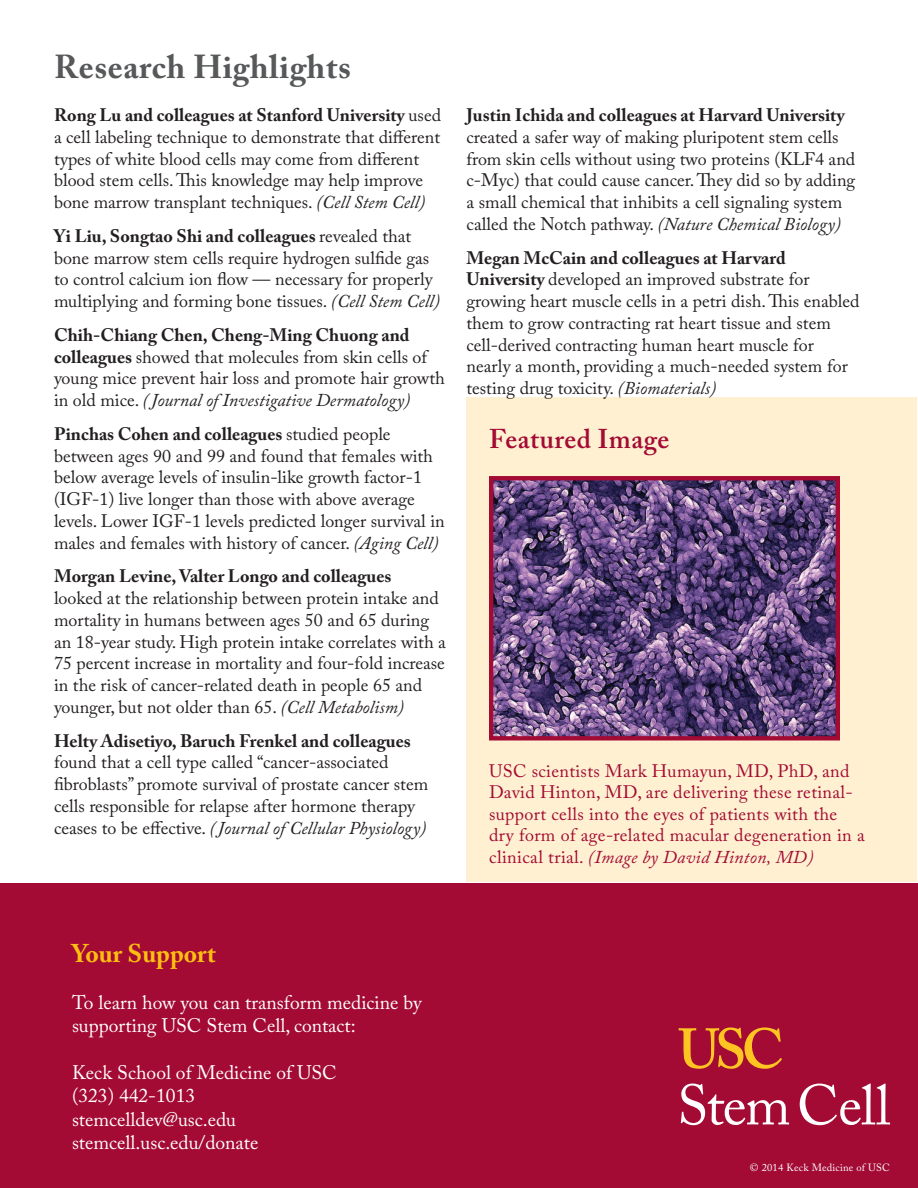
<style>
.page{position:relative;width:918px;height:1188px;background:#fff}
.page>*{position:absolute;margin:0;border:0;box-sizing:border-box;transform-origin:0 0}
.t1{font:700 33px "Adobe Caslon Pro";letter-spacing:.02em;color:#57585a}
.t2{font:600 27px "Adobe Caslon Pro";letter-spacing:.02em;color:#a30a34}
.t3{font:700 25.5px "Adobe Caslon Pro";color:#fdbe12}
.t4{font:19.5px/23.4px "Adobe Caslon Pro";color:#fff}
.t5{font:18px/21.8px "Adobe Caslon Pro";color:#231f20}
.t6{font:18px/21.6px "Adobe Caslon Pro";letter-spacing:.02em;color:#a30a34}
.t7{font:700 18px "Adobe Caslon Pro";color:#231f20}
.t8{font:10.5px "Adobe Caslon Pro";letter-spacing:.02em;color:#fff}
.s1{font-weight:700}
.s2{font-style:italic}
</style>
<div class="page">
<div style="left:466px;top:398px;width:451px;height:484px;background:#fef0d0"></div>
<div style="left:0;top:884px;width:918px;height:304px;background:#a30a34"></div>
<img style="left:494px;top:481px;width:341px;height:255px">
<div style="left:489px;top:476px;width:351px;height:265px;border:4px solid #a30a34"></div>
<svg style="left:681px;top:1084px;width:108px;height:41px"></svg>
<svg style="left:800px;top:1084px;width:90px;height:41px"></svg>
<svg style="left:679px;top:1027px;width:103px;height:42px"></svg>
<h1 class="t1" style="left:54px;top:48px;width:298px">Research Highlights</h1>
<p class="t5" style="left:54px;top:104px;width:389px"><span class="s1">Rong Lu and colleagues at Stanford University</span> used a cell labeling technique to demonstrate that different types of white blood cells may come from different blood stem cells. This knowledge may help improve bone marrow transplant techniques. <span class="s2">(Cell Stem Cell)</span></p>
<p class="t5" style="left:54px;top:225px;width:388px"><span class="s1">Yi Liu, Songtao Shi and colleagues</span> revealed that bone marrow stem cells require hydrogen sulfide gas to control calcium ion flow — necessary for properly multiplying and forming bone tissues. <span class="s2">(Cell Stem Cell)</span></p>
<p class="t5" style="left:54px;top:324px;width:392px"><span class="s1">Chih-Chiang Chen, Cheng-Ming Chuong and colleagues</span> showed that molecules from skin cells of young mice prevent hair loss and promote hair growth in old mice. <span class="s2">( Journal of Investigative Dermatology)</span></p>
<p class="t5" style="left:54px;top:423px;width:392px"><span class="s1">Pinchas Cohen and colleagues</span> studied people between ages 90 and 99 and found that females with below average levels of insulin-like growth factor-1 (IGF-1) live longer than those with above average levels. Lower IGF-1 levels predicted longer survival in males and females with history of cancer. <span class="s2">(Aging Cell)</span></p>
<p class="t7" style="left:54px;top:566px;width:339px">Morgan Levine, Valter Longo and colleagues</p>
<p class="t5" style="left:54px;top:587px;width:393px">looked at the relationship between protein intake and mortality in humans between ages 50 and 65 during an 18-year study. High protein intake correlates with a 75 percent increase in mortality and four-fold increase in the risk of cancer-related death in people 65 and younger, but not older than 65. <span class="s2">(Cell Metabolism)</span></p>
<p class="t7" style="left:54px;top:730px;width:358px">Helty Adisetiyo, Baruch Frenkel and colleagues</p>
<p class="t5" style="left:54px;top:751px;width:376px">found that a cell type called “cancer-associated fibroblasts” promote survival of prostate cancer stem cells responsible for relapse after hormone therapy ceases to be effective. <span class="s2">( Journal of Cellular Physiology)</span></p>
<p class="t7" style="left:467px;top:104px;width:380px">Justin Ichida and colleagues at Harvard University</p>
<p class="t5" style="left:467px;top:126px;width:390px">created a safer way of making pluripotent stem cells from skin cells without using two proteins (KLF4 and c-Myc) that could cause cancer. They did so by adding a small chemical that inhibits a cell signaling system called the Notch pathway. <span class="s2">(Nature Chemical Biology)</span></p>
<p class="t5" style="left:467px;top:246px;width:395px"><span class="s1">Megan McCain and colleagues at Harvard University</span> developed an improved substrate for growing heart muscle cells in a petri dish. This enabled them to grow contracting rat heart tissue and stem cell-derived contracting human heart muscle for nearly a month, providing a much-needed system for testing drug toxicity. <span class="s2">(Biomaterials)</span></p>
<h2 class="t2" style="left:489px;top:423px;width:182px">Featured Image</h2>
<p class="t6" style="left:489px;top:760px;width:377px">USC scientists Mark Humayun, MD, PhD, and David Hinton, MD, are delivering these retinal&shy;support cells into the eyes of patients with the dry form of age-related macular degeneration in a clinical trial. <span class="s2">(Image by David Hinton, MD)</span></p>
<h3 class="t3" style="left:72px;top:938px;width:145px">Your Support</h3>
<p class="t4" style="left:72px;top:990px;width:351px">To learn how you can transform medicine by supporting USC Stem Cell, contact:</p>
<p class="t4" style="left:72px;top:1061px;width:266px">Keck School of Medicine of USC (323) 442-1013 stemcelldev@usc.edu stemcell.usc.edu/donate</p>
<p class="t8" style="left:750px;top:1161px;width:142px">© 2014 Keck Medicine of USC</p>
</div>
